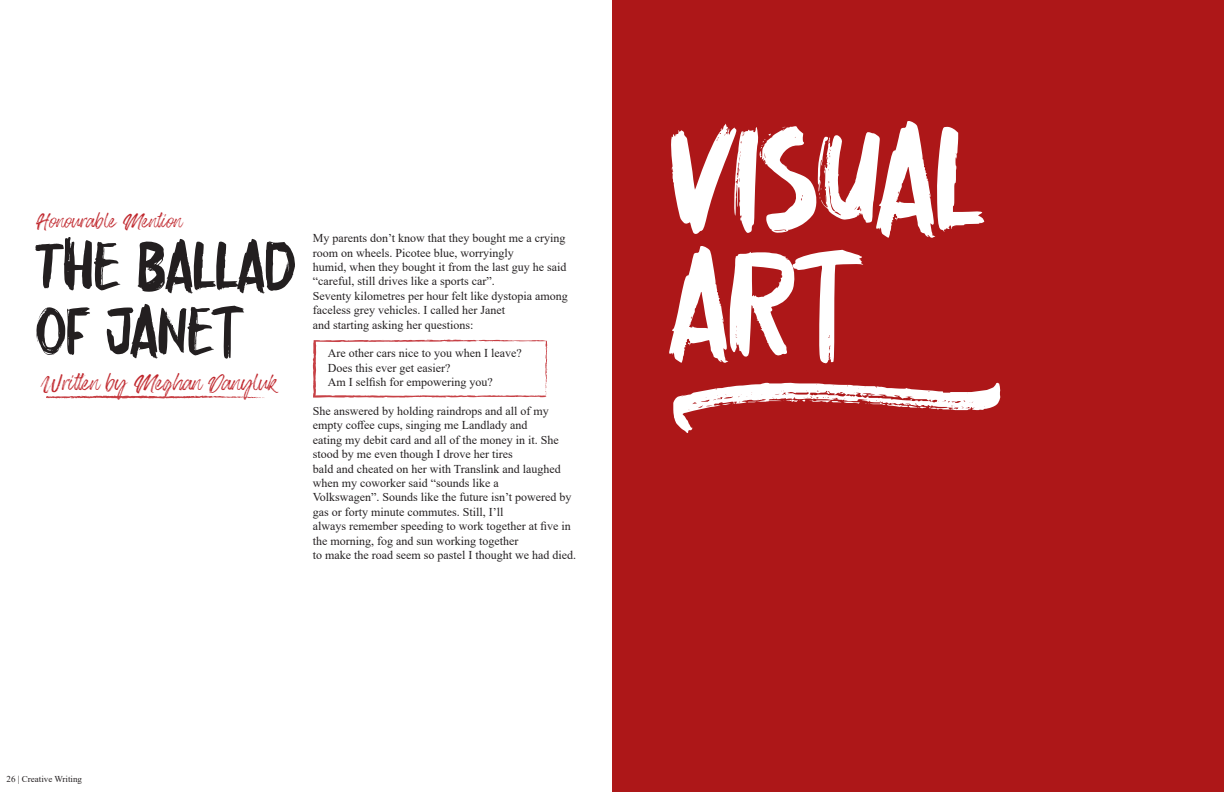
<style>
.page{position:relative;width:1224px;height:792px;background:#fff}
.page>*{position:absolute;margin:0;border:0;box-sizing:border-box;transform-origin:0 0}
.page_dividers{font:649.5px "Blackpine Swash";color:#fff}
.page_dividers-2{font:150px/125px "Eatbreak";color:#fff}
.t1{font:70px/65px "Eatbreak";color:#231f20}
.by_Student{font:27px "Blackpine";letter-spacing:-.015em;color:#bf242a}
.Winner_place{font:24px "Blackpine";letter-spacing:-.02em;color:#bf242a}
.body{font:12px/14.4px "Times New Roman";color:#231f20}
.t2{font:9px "Times New Roman";color:#231f20}
</style>
<div class="page">
<svg style="left:46px;top:395px;width:219px;height:4px"></svg>
<svg style="left:313px;top:339px;width:235px;height:59px"></svg>
<div style="left:612px;top:0;width:612px;height:792px;background:#ad1718"></div>
<p class="Winner_place" style="left:36px;top:211px;width:148px">Honourable Mention</p>
<p class="t1" style="left:36px;top:233px;width:261px">THE BALLAD<br>OF JANET</p>
<p class="by_Student" style="left:39px;top:371px;width:239px">Written by Meghan Danyluk</p>
<p class="body" style="left:313px;top:231px;width:254px">My parents don’t know that they bought me a crying room on wheels. Picotee blue, worryingly</p>
<p class="body" style="left:313px;top:259px;width:255px">humid, when they bought it from the last guy he said “careful, still drives like a sports car”.</p>
<p class="body" style="left:313px;top:288px;width:256px">Seventy kilometres per hour felt like dystopia among faceless grey vehicles. I called her Janet</p>
<p class="body" style="left:313px;top:317px;width:162px">and starting asking her questions:</p>
<p class="body" style="left:328px;top:346px;width:195px">Are other cars nice to you when I leave?</p>
<p class="body" style="left:328px;top:360px;width:124px">Does this ever get easier?</p>
<p class="body" style="left:328px;top:375px;width:166px">Am I selfish for empowering you?</p>
<p class="body" style="left:313px;top:403px;width:237px">She answered by holding raindrops and all of my empty coffee cups, singing me Landlady and</p>
<p class="body" style="left:313px;top:432px;width:247px">eating my debit card and all of the money in it. She stood by me even though I drove her tires</p>
<p class="body" style="left:313px;top:461px;width:249px">bald and cheated on her with Translink and laughed when my coworker said “sounds like a</p>
<p class="body" style="left:313px;top:490px;width:260px">Volkswagen”. Sounds like the future isn’t powered by gas or forty minute commutes. Still, I’ll</p>
<p class="body" style="left:313px;top:519px;width:259px">always remember speeding to work together at five in the morning, fog and sun working together</p>
<p class="body" style="left:313px;top:547px;width:265px">to make the road seem so pastel I thought we had died.</p>
<p class="t2" style="left:7px;top:773px;width:77px">26 | Creative Writing</p>
<p class="page_dividers-2" style="left:670px;top:114px;width:314px">VISUAL<br>ART</p>
<p class="page_dividers" style="left:641px;top:76px;width:394px">l</p>
</div>
